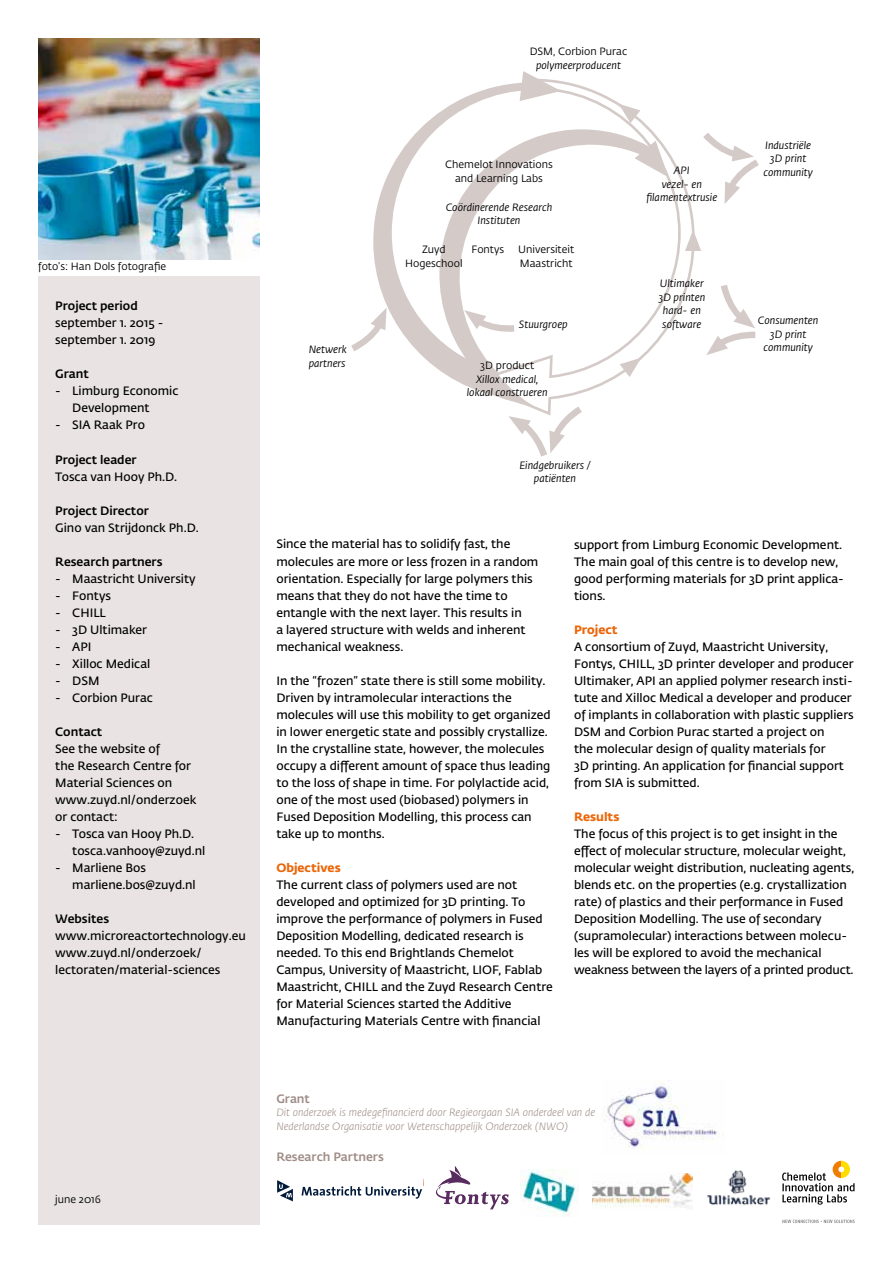
<style>
.page{position:relative;width:893px;height:1263px;background:#fff}
.page>*{position:absolute;margin:0;border:0;box-sizing:border-box;transform-origin:0 0}
.t1{font:600 12px/17px "Fedra Sans Std";color:#000}
.t2{font:500 12px "Fedra Sans Std";color:#000}
.t3{font:700 12px "Fedra Sans Std";color:#ec6608}
.t4{font:500 12px "Fedra Sans Std";color:#9f8c86}
.t5{font:italic 10.5px/13.5px "Fedra Sans Std";color:#000;text-align:center}
.t6{font:10.5px/13.5px "Fedra Sans Std";color:#000;text-align:center}
.t7{font:italic 300 10.5px/13.5px "Fedra Sans Std";color:#9f8c86}
</style>
<div class="page">
<div style="left:38px;top:276px;width:221px;height:949px;background:#e9e4e3"></div>
<img style="left:38px;top:38px;width:221px;height:221px">
<svg style="left:436px;top:1166px;width:73px;height:43px"></svg>
<svg style="left:302px;top:1186px;width:120px;height:13px"></svg>
<svg style="left:277px;top:1180px;width:16px;height:21px"></svg>
<img style="left:707px;top:1170px;width:64px;height:35px">
<img style="left:520px;top:1169px;width:58px;height:48px">
<img style="left:592px;top:1173px;width:101px;height:35px">
<img style="left:604px;top:1080px;width:113px;height:69px">
<svg style="left:373px;top:97px;width:92px;height:288px"></svg>
<svg style="left:438px;top:127px;width:27px;height:246px"></svg>
<svg style="left:465px;top:81px;width:230px;height:312px"></svg>
<svg style="left:520px;top:71px;width:41px;height:30px"></svg>
<svg style="left:685px;top:230px;width:16px;height:21px"></svg>
<svg style="left:619px;top:104px;width:21px;height:19px"></svg>
<svg style="left:620px;top:358px;width:21px;height:19px"></svg>
<svg style="left:635px;top:141px;width:33px;height:36px"></svg>
<svg style="left:706px;top:285px;width:49px;height:70px"></svg>
<svg style="left:703px;top:133px;width:56px;height:71px"></svg>
<svg style="left:469px;top:362px;width:113px;height:95px"></svg>
<svg style="left:351px;top:308px;width:36px;height:43px"></svg>
<svg style="left:464px;top:310px;width:50px;height:22px"></svg>
<svg style="left:782px;top:1161px;width:72px;height:43px"></svg>
<svg style="left:782px;top:1220px;width:73px;height:3px"></svg>
<p class="t6" style="left:38px;top:260px;width:130px">foto’s: Han Dols fotografie</p>
<p class="t2" style="left:55px;top:299px;width:84px">Project period</p>
<p class="t1" style="left:55px;top:315px;width:110px">september 1. 2015 - september 1. 2019</p>
<p class="t2" style="left:55px;top:367px;width:35px">Grant</p>
<p class="t1" style="left:72px;top:383px;width:108px;text-indent:-17px">- Limburg Economic<br>Development</p>
<p class="t1" style="left:55px;top:417px;width:91px">- SIA Raak Pro</p>
<p class="t2" style="left:55px;top:452px;width:83px">Project leader</p>
<p class="t1" style="left:55px;top:468px;width:123px">Tosca van Hooy Ph.D.</p>
<p class="t2" style="left:55px;top:503px;width:95px">Project Director</p>
<p class="t1" style="left:55px;top:519px;width:145px">Gino van Strijdonck Ph.D.</p>
<p class="t2" style="left:55px;top:554px;width:109px">Research partners</p>
<p class="t1" style="left:55px;top:570px;width:142px">- Maastricht University</p>
<p class="t1" style="left:55px;top:587px;width:57px">- Fontys</p>
<p class="t1" style="left:55px;top:604px;width:52px">- CHILL</p>
<p class="t1" style="left:55px;top:621px;width:93px">- 3D Ultimaker</p>
<p class="t1" style="left:55px;top:638px;width:38px">- API</p>
<p class="t1" style="left:55px;top:655px;width:96px">- Xilloc Medical</p>
<p class="t1" style="left:55px;top:672px;width:46px">- DSM</p>
<p class="t1" style="left:55px;top:689px;width:99px">- Corbion Purac</p>
<p class="t2" style="left:55px;top:724px;width:49px">Contact</p>
<p class="t1" style="left:55px;top:740px;width:143px">See the website of<br>the Research Centre for<br>Material Sciences on www.zuyd.nl/onderzoek or contact:</p>
<p class="t1" style="left:72px;top:825px;width:135px;text-indent:-17px">- Tosca van Hooy Ph.D. tosca.vanhooy@zuyd.nl</p>
<p class="t1" style="left:72px;top:859px;width:125px;text-indent:-17px">- Marliene Bos marliene.bos@zuyd.nl</p>
<p class="t2" style="left:55px;top:911px;width:55px">Websites</p>
<p class="t1" style="left:55px;top:927px;width:192px">www.microreactortechnology.eu www.zuyd.nl/onderzoek/ lectoraten/material-sciences</p>
<p class="t6" style="left:55px;top:1193px;width:47px">june 2016</p>
<p class="t5" style="left:309px;top:343px;width:40px;text-align:left">Netwerk partners</p>
<p class="t6" style="left:530px;top:45px;width:99px">DSM, Corbion Purac</p>
<p class="t5" style="left:536px;top:58px;width:86px">polymeerproducent</p>
<p class="t6" style="left:445px;top:158px;width:109px">Chemelot Innovations and Learning Labs</p>
<p class="t5" style="left:446px;top:201px;width:108px">Coördinerende Research<br>Instituten</p>
<p class="t6" style="left:405px;top:243px;width:59px">Zuyd<br>Hogeschool</p>
<p class="t6" style="left:518px;top:243px;width:58px;text-align:left">Universiteit<br>Maastricht</p>
<p class="t6" style="left:471px;top:243px;width:34px">Fontys</p>
<p class="t5" style="left:519px;top:318px;width:50px">Stuurgroep</p>
<p class="t6" style="left:480px;top:359px;width:55px">3D product</p>
<p class="t5" style="left:467px;top:373px;width:82px">Xillox medical, lokaal construeren</p>
<p class="t5" style="left:519px;top:458px;width:73px">Eindgebruikers / patiënten</p>
<p class="t5" style="left:765px;top:139px;width:48px">Industriële<br>3D print</p>
<p class="t5" style="left:674px;top:164px;width:17px">API</p>
<p class="t5" style="left:763px;top:166px;width:51px">community</p>
<p class="t5" style="left:646px;top:178px;width:72px">vezel- en filamentextrusie</p>
<p class="t5" style="left:658px;top:277px;width:48px">Ultimaker<br>3D printen hard- en software</p>
<p class="t5" style="left:758px;top:314px;width:62px">Consumenten<br>3D print community</p>
<p class="t1" style="left:276px;top:536px;width:263px">Since the material has to solidify fast, the molecules are more or less frozen in a random orientation. Especially for large polymers this means that they do not have the time to entangle with the next layer. This results in<br>a layered structure with welds and inherent mechanical weakness.</p>
<p class="t1" style="left:276px;top:672px;width:276px">In the “frozen” state there is still some mobility.<br>Driven by intramolecular interactions the molecules will use this mobility to get organized in lower energetic state and possibly crystallize.<br>In the crystalline state, however, the molecules occupy a different amount of space thus leading to the loss of shape in time. For polylactide acid, one of the most used (biobased) polymers in Fused Deposition Modelling, this process can take up to months.</p>
<p class="t3" style="left:276px;top:860px;width:66px">Objectives</p>
<p class="t1" style="left:276px;top:876px;width:278px">The current class of polymers used are not developed and optimized for 3D printing. To improve the performance of polymers in Fused Deposition Modelling, dedicated research is needed. To this end Brightlands Chemelot Campus, University of Maastricht, LIOF, Fablab Maastricht, CHILL and the Zuyd Research Centre for Material Sciences started the Additive Manufacturing Materials Centre with financial</p>
<p class="t1" style="left:574px;top:536px;width:271px">support from Limburg Economic Development.<br>The main goal of this centre is to develop new, good performing materials for 3D print applica&shy;tions.</p>
<p class="t3" style="left:574px;top:622px;width:45px">Project</p>
<p class="t1" style="left:574px;top:638px;width:281px">A consortium of Zuyd, Maastricht University, Fontys, CHILL, 3D printer developer and producer Ultimaker, API an applied polymer research insti&shy;tute and Xilloc Medical a developer and producer of implants in collaboration with plastic suppliers DSM and Corbion Purac started a project on<br>the molecular design of quality materials for<br>3D printing. An application for financial support from SIA is submitted.</p>
<p class="t3" style="left:574px;top:809px;width:47px">Results</p>
<p class="t1" style="left:574px;top:825px;width:282px">The focus of this project is to get insight in the effect of molecular structure, molecular weight, molecular weight distribution, nucleating agents, blends etc. on the properties (e.g. crystallization rate) of plastics and their performance in Fused Deposition Modelling. The use of secondary (supramolecular) interactions between molecu&shy;les will be explored to avoid the mechanical weakness between the layers of a printed product.</p>
<p class="t4" style="left:276px;top:1091px;width:35px">Grant</p>
<p class="t7" style="left:276px;top:1106px;width:320px">Dit onderzoek is medegefinancierd door Regieorgaan SIA onderdeel van de<br>Nederlandse Organisatie voor Wetenschappelijk Onderzoek (NWO)</p>
<p class="t4" style="left:276px;top:1149px;width:109px">Research Partners</p>
</div>
